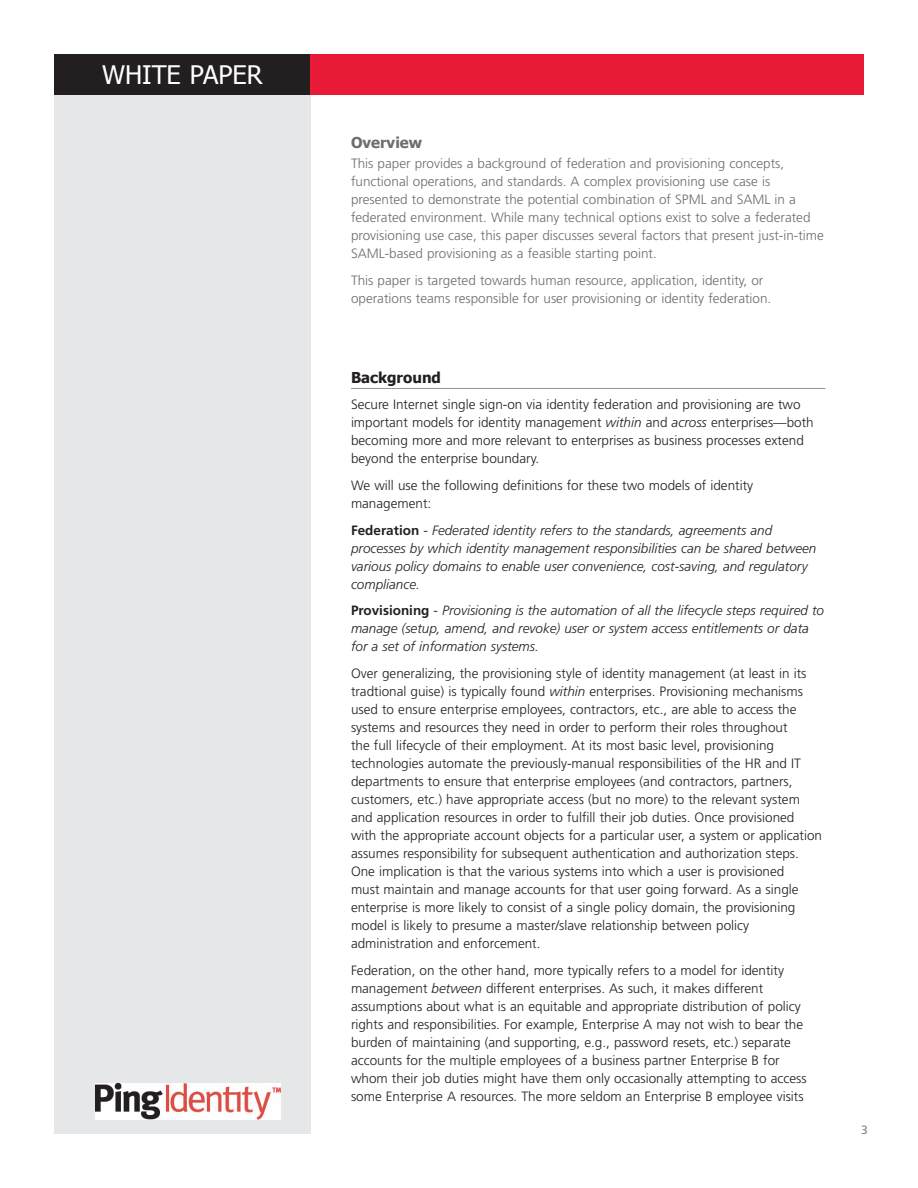
<style>
.page{position:relative;width:918px;height:1188px;background:#fff}
.page>*{position:absolute;margin:0;border:0;box-sizing:border-box;transform-origin:0 0}
.t1{font:25.5px "Tahoma";color:#fff}
.t2{font:700 15px "Tahoma";color:#231f20}
.t3{font:700 15px "Tahoma";color:#6c6d70}
.t4{font:300 13.5px/18px "Frutiger";color:#231f20}
.t5{font:300 13.5px/18px "Frutiger";color:#6c6d70}
.t6{font:italic 300 13.5px/18px "Frutiger";color:#231f20}
.s1{font-style:italic}
.s2{font-weight:700;font-style:normal}
.s3{font-style:normal}
</style>
<div class="page">
<div style="left:54px;top:94px;width:257px;height:1040px;background:#e6e7e9"></div>
<img style="left:96px;top:1083px;width:184px;height:37px">
<div style="left:54px;top:54px;width:257px;height:40px;background:#231f20"></div>
<div style="left:311px;top:54px;width:553px;height:40px;background:#e91938"></div>
<hr style="left:351px;top:388px;width:474px;height:1px;background:#939598">
<p class="t1" style="left:102px;top:58px;width:162px">WHITE PAPER</p>
<p class="t3" style="left:351px;top:133px;width:73px">Overview</p>
<p class="t5" style="left:351px;top:154px;width:474px">This paper provides a background of federation and provisioning concepts, functional operations, and standards. A complex provisioning use case is presented to demonstrate the potential combination of SPML and SAML in a federated environment. While many technical options exist to solve a federated provisioning use case, this paper discusses several factors that present just-in-time SAML-based provisioning as a feasible starting point.</p>
<p class="t5" style="left:351px;top:271px;width:422px">This paper is targeted towards human resource, application, identity, or operations teams responsible for user provisioning or identity federation.</p>
<p class="t2" style="left:351px;top:368px;width:92px">Background</p>
<p class="t4" style="left:351px;top:396px;width:464px">Secure Internet single sign-on via identity federation and provisioning are two important models for identity management <span class="s1">within</span> and <span class="s1">across</span> enterprises—both becoming more and more relevant to enterprises as business processes extend beyond the enterprise boundary.</p>
<p class="t4" style="left:351px;top:476px;width:404px">We will use the following definitions for these two models of identity management:</p>
<p class="t6" style="left:351px;top:521px;width:467px"><span class="s2">Federation</span> <span class="s3">-</span> Federated identity refers to the standards, agreements and processes by which identity management responsibilities can be shared between various policy domains to enable user convenience, cost-saving, and regulatory compliance.</p>
<p class="t6" style="left:351px;top:602px;width:475px"><span class="s2">Provisioning</span> <span class="s3">-</span> Provisioning is the automation of all the lifecycle steps required to manage (setup, amend, and revoke) user or system access entitlements or data for a set of information systems.</p>
<p class="t4" style="left:351px;top:664px;width:473px">Over generalizing, the provisioning style of identity management (at least in its tradtional guise) is typically found <span class="s1">within</span> enterprises. Provisioning mechanisms used to ensure enterprise employees, contractors, etc., are able to access the systems and resources they need in order to perform their roles throughout<br>the full lifecycle of their employment. At its most basic level, provisioning technologies automate the previously-manual responsibilities of the HR and IT departments to ensure that enterprise employees (and contractors, partners, customers, etc.) have appropriate access (but no more) to the relevant system and application resources in order to fulfill their job duties. Once provisioned with the appropriate account objects for a particular user, a system or application assumes responsibility for subsequent authentication and authorization steps.<br>One implication is that the various systems into which a user is provisioned<br>must maintain and manage accounts for that user going forward. As a single enterprise is more likely to consist of a single policy domain, the provisioning model is likely to presume a master/slave relationship between policy administration and enforcement.</p>
<p class="t4" style="left:351px;top:961px;width:457px">Federation, on the other hand, more typically refers to a model for identity management <span class="s1">between</span> different enterprises. As such, it makes different assumptions about what is an equitable and appropriate distribution of policy rights and responsibilities. For example, Enterprise A may not wish to bear the burden of maintaining (and supporting, e.g., password resets, etc.) separate accounts for the multiple employees of a business partner Enterprise B for whom their job duties might have them only occasionally attempting to access some Enterprise A resources. The more seldom an Enterprise B employee visits</p>
</div>
